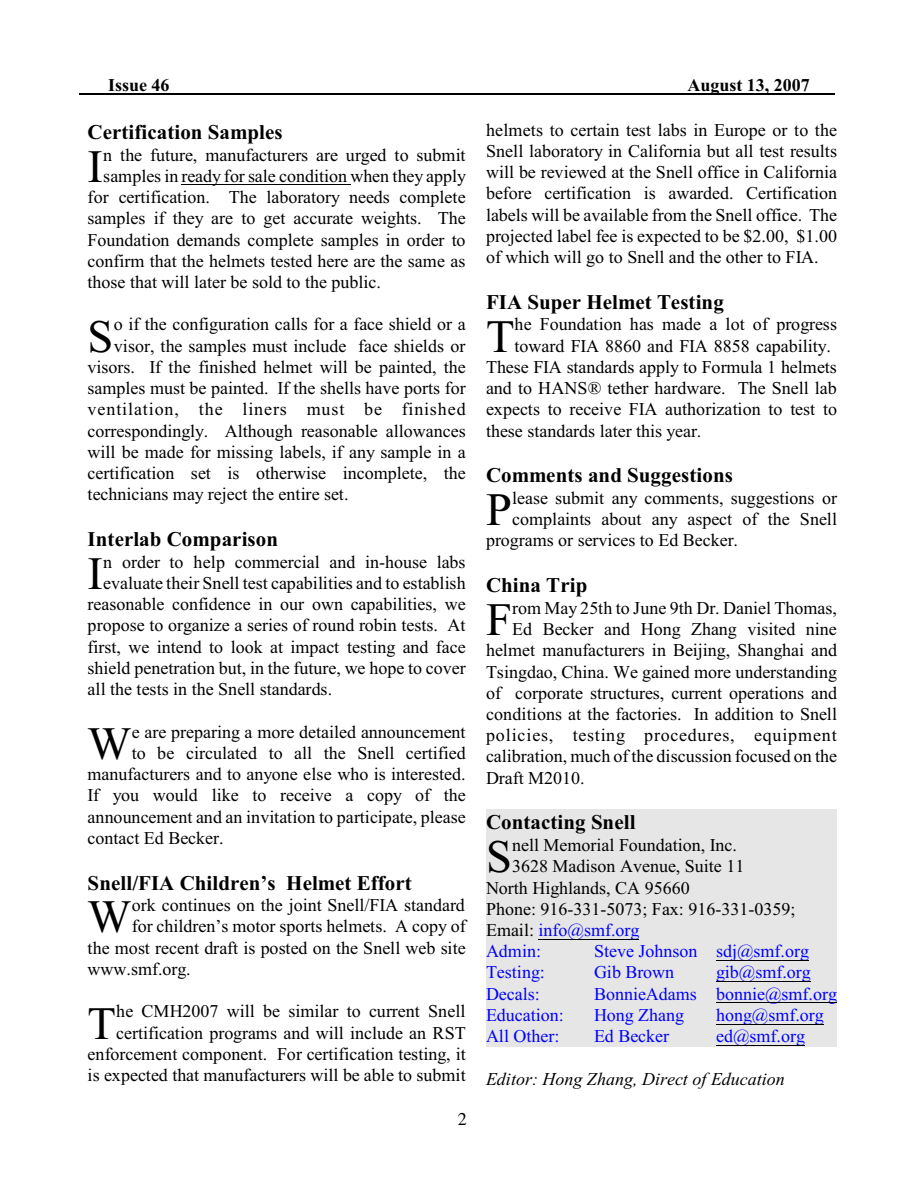
<style>
.page{position:relative;width:918px;height:1188px;background:#fff}
.page>*{position:absolute;margin:0;border:0;box-sizing:border-box;transform-origin:0 0}
.t1{font:46.5px "Times New Roman";color:#000}
.t2{font:700 21px "Times New Roman";letter-spacing:.005em;color:#000}
.t3{font:18px/21.3px "Times New Roman";color:#000;text-align:right}
.t4{font:18px "Times New Roman";color:#00f}
.t5{font:18px "Times New Roman";letter-spacing:.04em;color:#000}
.t6{font:18px "Times New Roman";letter-spacing:.05em;color:#000}
.t7{font:italic 18px "Times New Roman";color:#000}
.t8{font:700 18px "Times New Roman";color:#000}
.t9{font:18px "Times";color:#000}
.s1{color:#000}
</style>
<div class="page">
<hr style="left:79px;top:93px;width:756px;height:1px;background:#000">
<div style="left:486px;top:809px;width:351px;height:46px;background:#e6e6e6"></div>
<div style="left:486px;top:855px;width:351px;height:21px;background:#e6e6e6"></div>
<div style="left:486px;top:877px;width:351px;height:21px;background:#e6e6e6"></div>
<div style="left:486px;top:898px;width:351px;height:21px;background:#e6e6e6"></div>
<div style="left:486px;top:919px;width:351px;height:21px;background:#e6e6e6"></div>
<div style="left:486px;top:940px;width:351px;height:21px;background:#e6e6e6"></div>
<div style="left:486px;top:962px;width:351px;height:21px;background:#e6e6e6"></div>
<div style="left:486px;top:983px;width:351px;height:21px;background:#e6e6e6"></div>
<div style="left:486px;top:1004px;width:351px;height:21px;background:#e6e6e6"></div>
<div style="left:486px;top:1025px;width:351px;height:21px;background:#e6e6e6"></div>
<hr style="left:181px;top:184px;width:169px;height:1px;background:#000">
<hr style="left:539px;top:939px;width:100px;height:1px;background:#000">
<hr style="left:716px;top:960px;width:93px;height:1px;background:#000">
<hr style="left:716px;top:981px;width:95px;height:1px;background:#000">
<hr style="left:716px;top:1002px;width:121px;height:1px;background:#000">
<hr style="left:716px;top:1024px;width:108px;height:1px;background:#000">
<hr style="left:716px;top:1045px;width:89px;height:1px;background:#000">
<p class="t8" style="left:108px;top:79px;width:63px">Issue 46</p>
<p class="t8" style="left:687px;top:79px;width:124px">August 13, 2007</p>
<p class="t2" style="left:88px;top:125px;width:197px">Certification Samples</p>
<h1 class="t1" style="left:88px;top:150px;width:17px">I</h1>
<p class="t3" style="left:103px;top:146px;width:364px">n the future, manufacturers are urged to submit</p>
<p class="t3" style="left:103px;top:167px;width:364px">samples in ready for sale condition when they apply</p>
<p class="t3" style="left:88px;top:188px;width:380px">for certification. The laboratory needs complete</p>
<p class="t3" style="left:88px;top:209px;width:380px">samples if they are to get accurate weights. The</p>
<p class="t3" style="left:88px;top:231px;width:380px">Foundation demands complete samples in order to</p>
<p class="t3" style="left:88px;top:252px;width:379px">confirm that the helmets tested here are the same as</p>
<p class="t3" style="left:88px;top:273px;width:295px">those that will later be sold to the public.</p>
<h1 class="t1" style="left:88px;top:319px;width:27px">S</h1>
<p class="t3" style="left:114px;top:316px;width:353px">o if the configuration calls for a face shield or a</p>
<p class="t3" style="left:114px;top:337px;width:353px">visor, the samples must include face shields or</p>
<p class="t3" style="left:88px;top:358px;width:380px">visors. If the finished helmet will be painted, the</p>
<p class="t3" style="left:88px;top:379px;width:380px">samples must be painted. If the shells have ports for</p>
<p class="t6" style="left:88px;top:403px;width:380px">ventilation, the liners must be finished</p>
<p class="t3" style="left:88px;top:422px;width:380px">correspondingly. Although reasonable allowances</p>
<p class="t3" style="left:88px;top:443px;width:380px">will be made for missing labels, if any sample in a</p>
<p class="t3" style="left:88px;top:464px;width:380px">certification set is otherwise incomplete, the</p>
<p class="t3" style="left:88px;top:485px;width:262px">technicians may reject the entire set.</p>
<p class="t2" style="left:88px;top:532px;width:192px">Interlab Comparison</p>
<h1 class="t1" style="left:88px;top:557px;width:17px">I</h1>
<p class="t3" style="left:103px;top:553px;width:364px">n order to help commercial and in-house labs</p>
<p class="t3" style="left:103px;top:574px;width:364px">evaluate their Snell test capabilities and to establish</p>
<p class="t3" style="left:88px;top:595px;width:380px">reasonable confidence in our own capabilities, we</p>
<p class="t3" style="left:88px;top:616px;width:379px">propose to organize a series of round robin tests. At</p>
<p class="t3" style="left:88px;top:638px;width:380px">first, we intend to look at impact testing and face</p>
<p class="t3" style="left:88px;top:659px;width:380px">shield penetration but, in the future, we hope to cover</p>
<p class="t3" style="left:88px;top:680px;width:246px">all the tests in the Snell standards.</p>
<h1 class="t1" style="left:88px;top:727px;width:45px">W</h1>
<p class="t3" style="left:132px;top:723px;width:335px">e are preparing a more detailed announcement</p>
<p class="t3" style="left:132px;top:744px;width:335px">to be circulated to all the Snell certified</p>
<p class="t3" style="left:88px;top:765px;width:380px">manufacturers and to anyone else who is interested.</p>
<p class="t3" style="left:88px;top:786px;width:380px">If you would like to receive a copy of the</p>
<p class="t3" style="left:88px;top:808px;width:380px">announcement and an invitation to participate, please</p>
<p class="t3" style="left:88px;top:829px;width:137px">contact Ed Becker.</p>
<p class="t2" style="left:88px;top:875px;width:326px">Snell/FIA Children’s Helmet Effort</p>
<h1 class="t1" style="left:88px;top:900px;width:45px">W</h1>
<p class="t3" style="left:132px;top:896px;width:334px">ork continues on the joint Snell/FIA standard</p>
<p class="t3" style="left:132px;top:917px;width:335px">for children’s motor sports helmets. A copy of</p>
<p class="t3" style="left:88px;top:939px;width:380px">the most recent draft is posted on the Snell web site</p>
<p class="t3" style="left:88px;top:960px;width:105px">www.smf.org.</p>
<h1 class="t1" style="left:88px;top:1006px;width:30px">T</h1>
<p class="t3" style="left:88px;top:1002px;width:380px">he CMH2007 will be similar to current Snell certification programs and will include an RST enforcement component. For certification testing, it is expected that manufacturers will be able to submit</p>
<p class="t9" style="left:458px;top:1112px;width:10px">2</p>
<p class="t3" style="left:486px;top:121px;width:353px;text-align:justify">helmets to certain test labs in Europe or to the Snell laboratory in California but all test results will be reviewed at the Snell office in California before certification is awarded. Certification labels will be available from the Snell office. The projected label fee is expected to be $2.00, $1.00 of which will go to Snell and the other to FIA.</p>
<p class="t2" style="left:486px;top:295px;width:239px">FIA Super Helmet Testing</p>
<h1 class="t1" style="left:486px;top:319px;width:30px">T</h1>
<p class="t3" style="left:515px;top:316px;width:324px">he Foundation has made a lot of progress</p>
<p class="t3" style="left:515px;top:337px;width:318px">toward FIA 8860 and FIA 8858 capability.</p>
<p class="t3" style="left:486px;top:358px;width:352px">These FIA standards apply to Formula 1 helmets</p>
<p class="t3" style="left:486px;top:379px;width:352px">and to HANS® tether hardware. The Snell lab</p>
<p class="t3" style="left:486px;top:400px;width:352px">expects to receive FIA authorization to test to</p>
<p class="t3" style="left:486px;top:422px;width:217px">these standards later this year.</p>
<p class="t2" style="left:486px;top:468px;width:248px">Comments and Suggestions</p>
<h1 class="t1" style="left:486px;top:493px;width:27px">P</h1>
<p class="t3" style="left:512px;top:489px;width:326px">lease submit any comments, suggestions or</p>
<p class="t3" style="left:512px;top:510px;width:326px">complaints about any aspect of the Snell</p>
<p class="t3" style="left:486px;top:532px;width:253px">programs or services to Ed Becker.</p>
<p class="t2" style="left:486px;top:578px;width:103px">China Trip</p>
<h1 class="t1" style="left:486px;top:603px;width:27px">F</h1>
<p class="t3" style="left:512px;top:599px;width:326px">rom May 25th to June 9th Dr. Daniel Thomas,</p>
<p class="t3" style="left:512px;top:620px;width:326px">Ed Becker and Hong Zhang visited nine</p>
<p class="t3" style="left:486px;top:641px;width:353px">helmet manufacturers in Beijing, Shanghai and</p>
<p class="t3" style="left:486px;top:663px;width:353px">Tsingdao, China. We gained more understanding</p>
<p class="t3" style="left:486px;top:684px;width:353px">of corporate structures, current operations and</p>
<p class="t3" style="left:486px;top:705px;width:353px">conditions at the factories. In addition to Snell</p>
<p class="t5" style="left:486px;top:729px;width:352px">policies, testing procedures, equipment</p>
<p class="t3" style="left:486px;top:748px;width:353px">calibration, much of the discussion focused on the</p>
<p class="t3" style="left:486px;top:769px;width:100px">Draft M2010.</p>
<p class="t2" style="left:486px;top:815px;width:151px">Contacting Snell</p>
<h1 class="t1" style="left:486px;top:840px;width:27px">S</h1>
<p class="t3" style="left:512px;top:836px;width:226px">nell Memorial Foundation, Inc.</p>
<p class="t3" style="left:512px;top:857px;width:234px">3628 Madison Avenue, Suite 11</p>
<p class="t3" style="left:486px;top:879px;width:205px">North Highlands, CA 95660</p>
<p class="t3" style="left:486px;top:900px;width:311px">Phone: 916-331-5073; Fax: 916-331-0359;</p>
<p class="t4" style="left:486px;top:924px;width:155px"><span class="s1">Email:</span> info@smf.org</p>
<p class="t4" style="left:486px;top:945px;width:57px">Admin:</p>
<p class="t4" style="left:594px;top:945px;width:217px">Steve Johnson sdj@smf.org</p>
<p class="t4" style="left:486px;top:966px;width:60px">Testing:</p>
<p class="t4" style="left:594px;top:966px;width:82px">Gib Brown</p>
<p class="t4" style="left:716px;top:966px;width:96px">gib@smf.org</p>
<p class="t4" style="left:486px;top:987px;width:55px">Decals:</p>
<p class="t4" style="left:594px;top:987px;width:245px">BonnieAdams bonnie@smf.org</p>
<p class="t4" style="left:486px;top:1008px;width:79px">Education:</p>
<p class="t4" style="left:594px;top:1008px;width:92px">Hong Zhang</p>
<p class="t4" style="left:716px;top:1008px;width:109px">hong@smf.org</p>
<p class="t4" style="left:486px;top:1030px;width:75px">All Other:</p>
<p class="t4" style="left:594px;top:1030px;width:77px">Ed Becker</p>
<p class="t4" style="left:716px;top:1030px;width:91px">ed@smf.org</p>
<p class="t7" style="left:486px;top:1072px;width:300px">Editor: Hong Zhang, Direct of Education</p>
</div>
